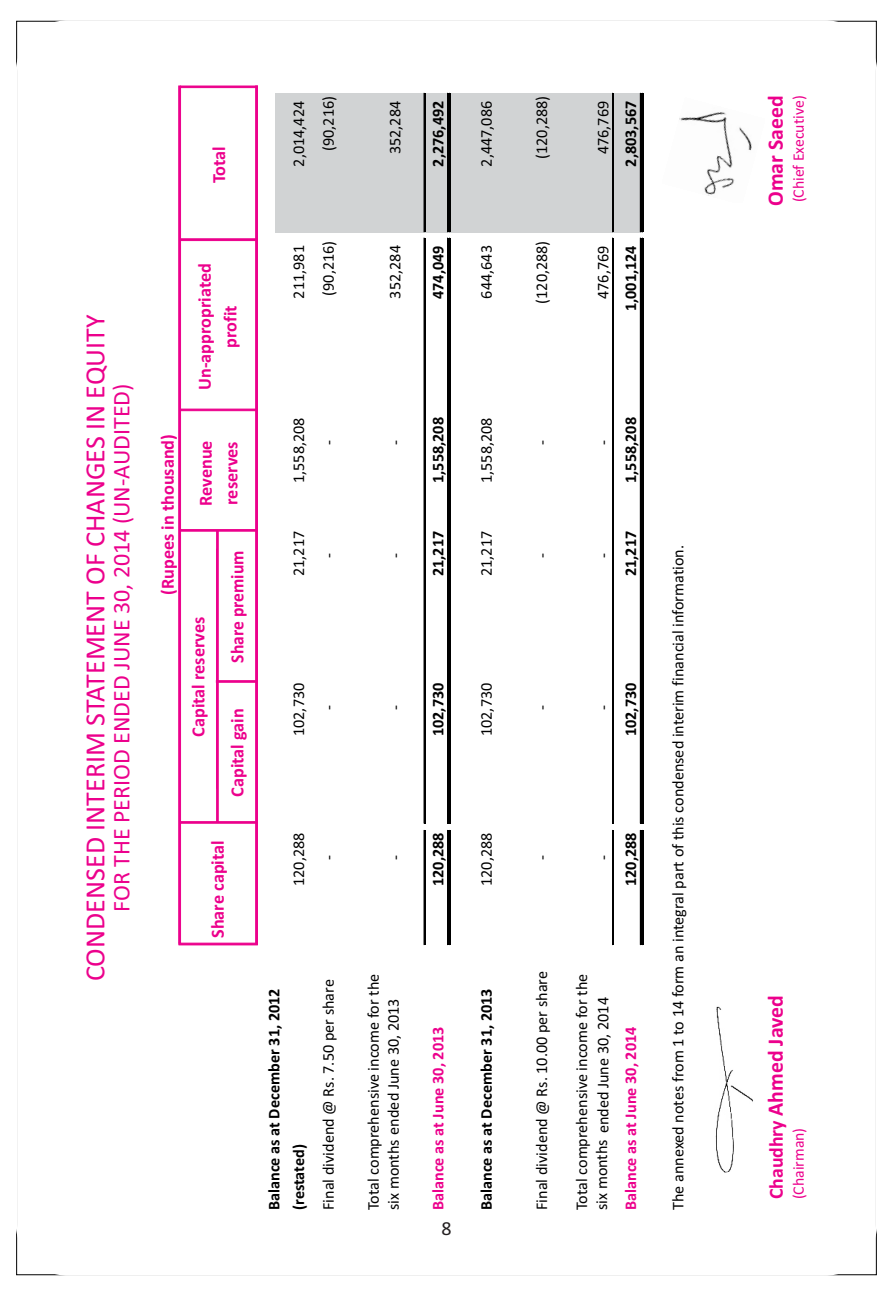
<style>
.page{position:relative;width:893px;height:1296px;background:#fff}
.page>*{position:absolute;margin:0;border:0;box-sizing:border-box;transform-origin:0 0}
.t1{font:28px "Calibri";color:#ec008c}
.t2{font:24px "Calibri";color:#ec008c}
.t3{font:700 22px "Calibri";color:#ec008c}
.t4{font:20px "Calibri";color:#231f20}
.t5{font:700 18.6px/25.6px "Calibri";color:#ec008c}
.t6{font:700 18.6px "Calibri";color:#ec008c;scale:.95 1}
.t7{font:16.4px/20px "Calibri";color:#000}
.t8{font:700 16.4px/24.6px "Calibri";color:#000}
.t9{font:700 16.4px "Calibri";color:#ec008c}
.t10{font:16px "Calibri";color:#ec008c}
.s1{font-size:20px}
</style>
<div class="page">
<div style="left:276px;top:93px;width:367px;height:139px;background:#d1d3d4"></div>
<svg style="left:178px;top:86px;width:80px;height:859px"></svg>
<hr style="left:255px;top:86px;width:1px;height:857px;background:#ec008c">
<hr style="left:424px;top:830px;width:1px;height:115px;background:#000">
<hr style="left:424px;top:238px;width:1px;height:585px;background:#000">
<hr style="left:448px;top:830px;width:1px;height:115px;background:#000">
<hr style="left:447px;top:830px;width:1px;height:115px;background:#000">
<hr style="left:450px;top:830px;width:1px;height:115px;background:#000">
<hr style="left:449px;top:830px;width:1px;height:115px;background:#000">
<hr style="left:448px;top:238px;width:1px;height:585px;background:#000">
<hr style="left:447px;top:238px;width:1px;height:585px;background:#000">
<hr style="left:450px;top:238px;width:1px;height:585px;background:#000">
<hr style="left:449px;top:238px;width:1px;height:585px;background:#000">
<hr style="left:613px;top:830px;width:1px;height:115px;background:#000">
<hr style="left:612px;top:830px;width:1px;height:115px;background:#000">
<hr style="left:613px;top:238px;width:1px;height:585px;background:#000">
<hr style="left:612px;top:238px;width:1px;height:585px;background:#000">
<hr style="left:640px;top:830px;width:1px;height:115px;background:#000">
<hr style="left:642px;top:830px;width:1px;height:115px;background:#000">
<hr style="left:640px;top:238px;width:1px;height:585px;background:#000">
<hr style="left:642px;top:238px;width:1px;height:585px;background:#000">
<hr style="left:424px;top:93px;width:1px;height:139px;background:#000">
<hr style="left:448px;top:93px;width:1px;height:139px;background:#000">
<hr style="left:447px;top:93px;width:1px;height:139px;background:#000">
<hr style="left:450px;top:93px;width:1px;height:139px;background:#000">
<hr style="left:449px;top:93px;width:1px;height:139px;background:#000">
<hr style="left:613px;top:93px;width:1px;height:139px;background:#000">
<hr style="left:612px;top:93px;width:1px;height:139px;background:#000">
<hr style="left:640px;top:93px;width:1px;height:139px;background:#000">
<hr style="left:642px;top:93px;width:1px;height:139px;background:#000">
<img style="left:679px;top:112px;width:73px;height:84px">
<img style="left:715px;top:1006px;width:38px;height:167px">
<h1 class="t1" style="left:83px;top:981px;width:668px;rotate:-90deg">CONDENSED INTERIM STATEMENT OF CHANGES IN EQUITY</h1>
<h2 class="t2" style="left:111px;top:912px;width:530px;rotate:-90deg">FOR THE PERIOD ENDED JUNE 30, 2014 (UN‐AUDITED)</h2>
<p class="t5" style="left:208px;top:183px;width:38px;rotate:-90deg">Total</p>
<p class="t7" style="left:290px;top:167px;width:67px;rotate:-90deg">2,014,424</p>
<p class="t7" style="left:320px;top:151px;width:56px;rotate:-90deg">(90,216)</p>
<p class="t7" style="left:386px;top:154px;width:55px;rotate:-90deg">352,284</p>
<p class="t5" style="left:193px;top:390px;width:128px;text-align:center;rotate:-90deg">Un‐appropriated profit</p>
<p class="t5" style="left:156px;top:595px;width:162px;rotate:-90deg">(Rupees in thousand)</p>
<p class="t5" style="left:194px;top:506px;width:67px;rotate:-90deg">Revenue reserves</p>
<p class="t6" style="left:229px;top:663px;width:119px;rotate:-90deg">Share premium</p>
<p class="t5" style="left:180px;top:797px;width:181px;line-height:38.8px;text-indent:60px;rotate:-90deg">Capital reserves<br>Capital gain</p>
<p class="t5" style="left:206px;top:938px;width:99px;rotate:-90deg">Share capital</p>
<p class="t7" style="left:290px;top:299px;width:55px;rotate:-90deg">211,981</p>
<p class="t7" style="left:320px;top:296px;width:56px;rotate:-90deg">(90,216)</p>
<p class="t7" style="left:290px;top:483px;width:67px;rotate:-90deg">1,558,208</p>
<p class="t7" style="left:290px;top:576px;width:47px;rotate:-90deg">21,217</p>
<p class="t7" style="left:320px;top:445px;width:6px;rotate:-90deg">‐</p>
<p class="t7" style="left:320px;top:558px;width:6px;rotate:-90deg">‐</p>
<p class="t7" style="left:290px;top:736px;width:55px;rotate:-90deg">102,730</p>
<p class="t7" style="left:320px;top:710px;width:6px;rotate:-90deg">‐</p>
<p class="t7" style="left:290px;top:886px;width:55px;rotate:-90deg">120,288</p>
<p class="t7" style="left:320px;top:860px;width:6px;rotate:-90deg">‐</p>
<p class="t7" style="left:386px;top:299px;width:55px;rotate:-90deg">352,284</p>
<p class="t7" style="left:386px;top:445px;width:6px;rotate:-90deg">‐</p>
<p class="t7" style="left:386px;top:558px;width:6px;rotate:-90deg">‐</p>
<p class="t7" style="left:386px;top:710px;width:6px;rotate:-90deg">‐</p>
<p class="t7" style="left:386px;top:860px;width:6px;rotate:-90deg">‐</p>
<p class="t8" style="left:263px;top:1210px;width:223px;rotate:-90deg">Balance as at December 31, 2012 (restated)</p>
<p class="t7" style="left:320px;top:1210px;width:232px;rotate:-90deg">Final dividend @ Rs. 7.50 per share</p>
<p class="t7" style="left:365px;top:1210px;width:238px;rotate:-90deg">Total comprehensive income for the six months ended June 30, 2013</p>
<p class="t8" style="left:427px;top:167px;width:67px;rotate:-90deg">2,276,492</p>
<p class="t8" style="left:427px;top:299px;width:55px;rotate:-90deg">474,049</p>
<p class="t8" style="left:427px;top:483px;width:67px;rotate:-90deg">1,558,208</p>
<p class="t8" style="left:427px;top:576px;width:47px;rotate:-90deg">21,217</p>
<p class="t8" style="left:427px;top:736px;width:55px;rotate:-90deg">102,730</p>
<p class="t8" style="left:427px;top:886px;width:55px;rotate:-90deg">120,288</p>
<p class="t9" style="left:431px;top:1210px;width:185px;rotate:-90deg">Balance as at June 30, 2013</p>
<p class="t4" style="left:441px;top:1220px;width:12px">8</p>
<p class="t7" style="left:477px;top:167px;width:67px;rotate:-90deg">2,447,086</p>
<p class="t7" style="left:477px;top:299px;width:55px;rotate:-90deg">644,643</p>
<p class="t7" style="left:477px;top:483px;width:67px;rotate:-90deg">1,558,208</p>
<p class="t7" style="left:477px;top:576px;width:47px;rotate:-90deg">21,217</p>
<p class="t7" style="left:477px;top:736px;width:55px;rotate:-90deg">102,730</p>
<p class="t7" style="left:477px;top:886px;width:55px;rotate:-90deg">120,288</p>
<p class="t8" style="left:475px;top:1210px;width:223px;rotate:-90deg">Balance as at December 31, 2013</p>
<p class="t7" style="left:533px;top:159px;width:65px;rotate:-90deg">(120,288)</p>
<p class="t7" style="left:533px;top:304px;width:65px;rotate:-90deg">(120,288)</p>
<p class="t7" style="left:594px;top:154px;width:55px;rotate:-90deg">476,769</p>
<p class="t8" style="left:620px;top:167px;width:67px;rotate:-90deg">2,803,567</p>
<p class="t7" style="left:594px;top:299px;width:55px;rotate:-90deg">476,769</p>
<p class="t8" style="left:620px;top:311px;width:67px;rotate:-90deg">1,001,124</p>
<p class="t7" style="left:533px;top:445px;width:6px;rotate:-90deg">‐</p>
<p class="t7" style="left:533px;top:558px;width:6px;rotate:-90deg">‐</p>
<p class="t7" style="left:594px;top:445px;width:6px;rotate:-90deg">‐</p>
<p class="t7" style="left:594px;top:558px;width:6px;rotate:-90deg">‐</p>
<p class="t8" style="left:620px;top:483px;width:67px;rotate:-90deg">1,558,208</p>
<p class="t8" style="left:620px;top:576px;width:47px;rotate:-90deg">21,217</p>
<p class="t7" style="left:533px;top:710px;width:6px;rotate:-90deg">‐</p>
<p class="t7" style="left:594px;top:710px;width:6px;rotate:-90deg">‐</p>
<p class="t8" style="left:620px;top:736px;width:55px;rotate:-90deg">102,730</p>
<p class="t7" style="left:533px;top:860px;width:6px;rotate:-90deg">‐</p>
<p class="t7" style="left:594px;top:860px;width:6px;rotate:-90deg">‐</p>
<p class="t8" style="left:620px;top:886px;width:55px;rotate:-90deg">120,288</p>
<p class="t7" style="left:533px;top:1210px;width:240px;rotate:-90deg">Final dividend @ Rs. 10.00 per share</p>
<p class="t7" style="left:572px;top:1210px;width:238px;line-height:21.6px;rotate:-90deg">Total comprehensive income for the six months ended June 30, 2014</p>
<p class="t9" style="left:624px;top:1210px;width:185px;rotate:-90deg">Balance as at June 30, 2014</p>
<p class="t7" style="left:669px;top:1210px;width:667px;rotate:-90deg">The annexed notes from 1 to 14 form an integral part of this condensed interim financial information.</p>
<h3 class="t3" style="left:766px;top:206px;width:112px;rotate:-90deg">Omar Saeed</h3>
<p class="t10" style="left:792px;top:202px;width:108px;rotate:-90deg">(Chief Executive)</p>
<h3 class="t3" style="left:766px;top:1199px;width:205px;rotate:-90deg"><span class="s1">Chaudhry</span> Ahmed Javed</h3>
<p class="t10" style="left:792px;top:1199px;width:73px;rotate:-90deg">(Chairman)</p>
</div>
